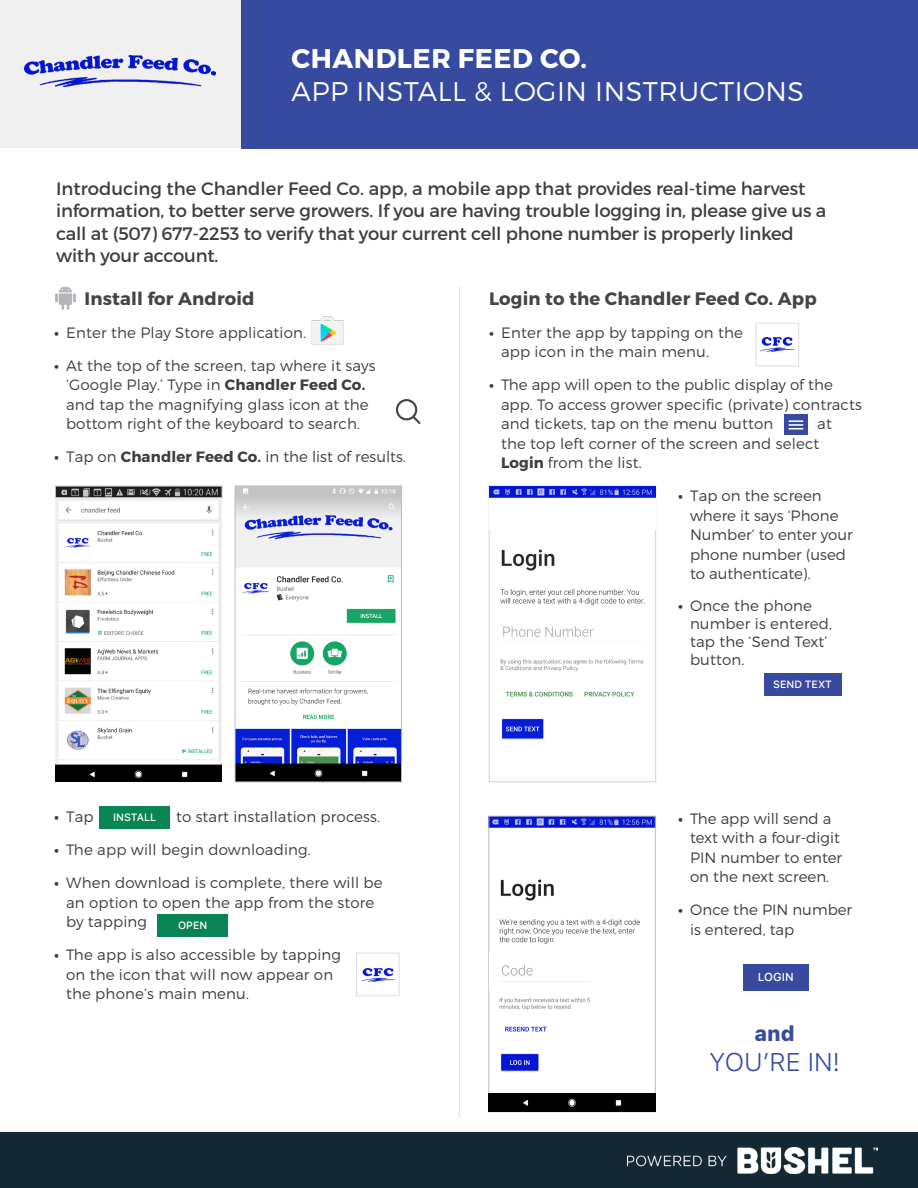
<style>
.page{position:relative;width:918px;height:1188px;background:#fff}
.page>*{position:absolute;margin:0;border:0;box-sizing:border-box;transform-origin:0 0}
.t1{font:300 27px/33px "Montserrat";letter-spacing:.02em;color:#fff}
.t2{font:300 25.5px "SFUI Text";color:#374a9f}
.t3{font:800 21px "SFUI Text";color:#374a9f}
.t4{font:18px/22.5px "Montserrat";letter-spacing:-.01em;color:#3e3e3f}
.t5{font:700 18px "Montserrat";letter-spacing:.01em;color:#454545}
.t6{font:300 15px/19.5px "Montserrat";letter-spacing:.01em;color:#3e3e3f}
.t7{font:500 11.55px "SFUI Text";color:#fff}
.t8{font:500 10.5px "SFUI Text";color:#fff}
.s1{font-weight:700}
</style>
<div class="page">
<div style="left:0;top:1132px;width:918px;height:56px;background:#152935"></div>
<img style="left:627px;top:1148px;width:251px;height:25px">
<div style="left:242px;top:0;width:676px;height:148px;background:#364a9f"></div>
<div style="left:0;top:0;width:242px;height:148px;background:#f0f0f0"></div>
<img style="left:24px;top:56px;width:192px;height:31px">
<img style="left:237px;top:488px;width:163px;height:292px">
<div style="left:235px;top:486px;width:167px;height:296px;border:1px solid #bcbdc0"></div>
<img style="left:55px;top:498px;width:167px;height:284px">
<img style="left:311px;top:316px;width:33px;height:29px">
<img style="left:55px;top:285px;width:21px;height:25px">
<img style="left:491px;top:818px;width:162px;height:254px">
<div style="left:489px;top:816px;width:166px;height:296px;border:1px solid #bcbdc0"></div>
<div style="left:743px;top:964px;width:66px;height:26px;background:#374a9f"></div>
<div style="left:764px;top:673px;width:78px;height:23px;background:#374a9f"></div>
<svg style="left:396px;top:399px;width:25px;height:25px"></svg>
<div style="left:99px;top:806px;width:71px;height:23px;background:#088552"></div>
<div style="left:157px;top:914px;width:71px;height:23px;background:#088552"></div>
<img style="left:57px;top:488px;width:163px;height:8px">
<div style="left:55px;top:486px;width:167px;height:12px;border:1px solid #bcbdc0"></div>
<img style="left:361px;top:968px;width:33px;height:14px">
<div style="left:356px;top:953px;width:44px;height:43px;border:1px solid #dcdddf"></div>
<div style="left:489px;top:1093px;width:166px;height:19px;background:#000"></div>
<div style="left:489px;top:953px;width:10px;height:37px;background:#fff"></div>
<div style="left:784px;top:415px;width:24px;height:20px;background:#374a9f"></div>
<svg style="left:789px;top:420px;width:14px;height:10px"></svg>
<div style="left:756px;top:323px;width:43px;height:43px;border:1px solid #dcdddf"></div>
<img style="left:761px;top:338px;width:33px;height:13px">
<img style="left:500px;top:549px;width:145px;height:191px">
<div style="left:489px;top:486px;width:167px;height:296px;border:1px solid #d1d2d4"></div>
<img style="left:489px;top:486px;width:166px;height:43px">
<hr style="left:459px;top:286px;width:1px;height:831px;background:#dcdddf">
<p class="t1" style="left:292px;top:41px;width:514px"><span class="s1">CHANDLER FEED CO.<br></span>APP INSTALL &amp; LOGIN INSTRUCTIONS</p>
<p class="t4" style="left:56px;top:177px;width:772px">Introducing the Chandler Feed Co. app, a mobile app that provides real-time harvest information, to better serve growers. If you are having trouble logging in, please give us a call at (507) 677-2253 to verify that your current cell phone number is properly linked with your account.</p>
<p class="t5" style="left:84px;top:287px;width:172px">Install for Android</p>
<p class="t6" style="left:54px;top:322px;width:254px"><span class="s1">•</span> Enter the Play Store application.</p>
<p class="t6" style="left:54px;top:355px;width:323px;text-align:center"><span class="s1">•</span> At the top of the screen, tap where it says ‘Google Play.’ Type in <span class="s1">Chandler Feed Co. </span>and tap the magnifying glass icon at the bottom right of the keyboard to search.</p>
<p class="t6" style="left:54px;top:447px;width:353px"><span class="s1">•</span> Tap on <span class="s1">Chandler Feed Co.</span> in the list of results.</p>
<p class="t6" style="left:54px;top:807px;width:41px"><span class="s1">•</span> Tap</p>
<p class="t6" style="left:176px;top:807px;width:205px">to start installation process.</p>
<p class="t6" style="left:54px;top:840px;width:258px"><span class="s1">•</span> The app will begin downloading.</p>
<p class="t6" style="left:66px;top:873px;width:318px;text-indent:-12px"><span class="s1">•</span> When download is complete, there will be an option to open the app from the store by tapping</p>
<p class="t6" style="left:66px;top:945px;width:277px;text-indent:-12px"><span class="s1">•</span> The app is also accessible by tapping on the icon that will now appear on the phone’s main menu.</p>
<p class="t8" style="left:113px;top:810px;width:45px">INSTALL</p>
<p class="t8" style="left:178px;top:918px;width:31px">OPEN</p>
<p class="t5" style="left:489px;top:287px;width:329px">Login to the Chandler Feed Co. App</p>
<p class="t6" style="left:501px;top:322px;width:244px;text-indent:-12px"><span class="s1">•</span> Enter the app by tapping on the app icon in the main menu.</p>
<p class="t6" style="left:501px;top:375px;width:362px;text-indent:-12px"><span class="s1">•</span> The app will open to the public display of the app. To access grower specific (private) contracts and tickets, tap on the menu button</p>
<p class="t6" style="left:501px;top:414px;width:332px;text-indent:316px">at the top left corner of the screen and select<br><span class="s1">Login</span> from the list.</p>
<p class="t6" style="left:690px;top:486px;width:164px;text-indent:-12px"><span class="s1">•</span> Tap on the screen where it says ‘Phone<br>Number’ to enter your phone number (used to authenticate).</p>
<p class="t6" style="left:690px;top:596px;width:144px;line-height:18px;text-indent:-12px"><span class="s1">•</span> Once the phone number is entered, tap the ‘Send Text’ button.</p>
<p class="t8" style="left:773px;top:677px;width:60px">SEND TEXT</p>
<p class="t6" style="left:690px;top:808px;width:154px;text-indent:-12px"><span class="s1">•</span> The app will send a text with a four-digit<br>PIN number to enter on the next screen.</p>
<p class="t6" style="left:690px;top:900px;width:164px;text-indent:-12px"><span class="s1">•</span> Once the PIN number is entered, tap</p>
<p class="t7" style="left:758px;top:969px;width:37px">LOGIN</p>
<p class="t3" style="left:754px;top:1018px;width:42px">and</p>
<p class="t2" style="left:709px;top:1044px;width:133px">YOU’RE IN!</p>
</div>
